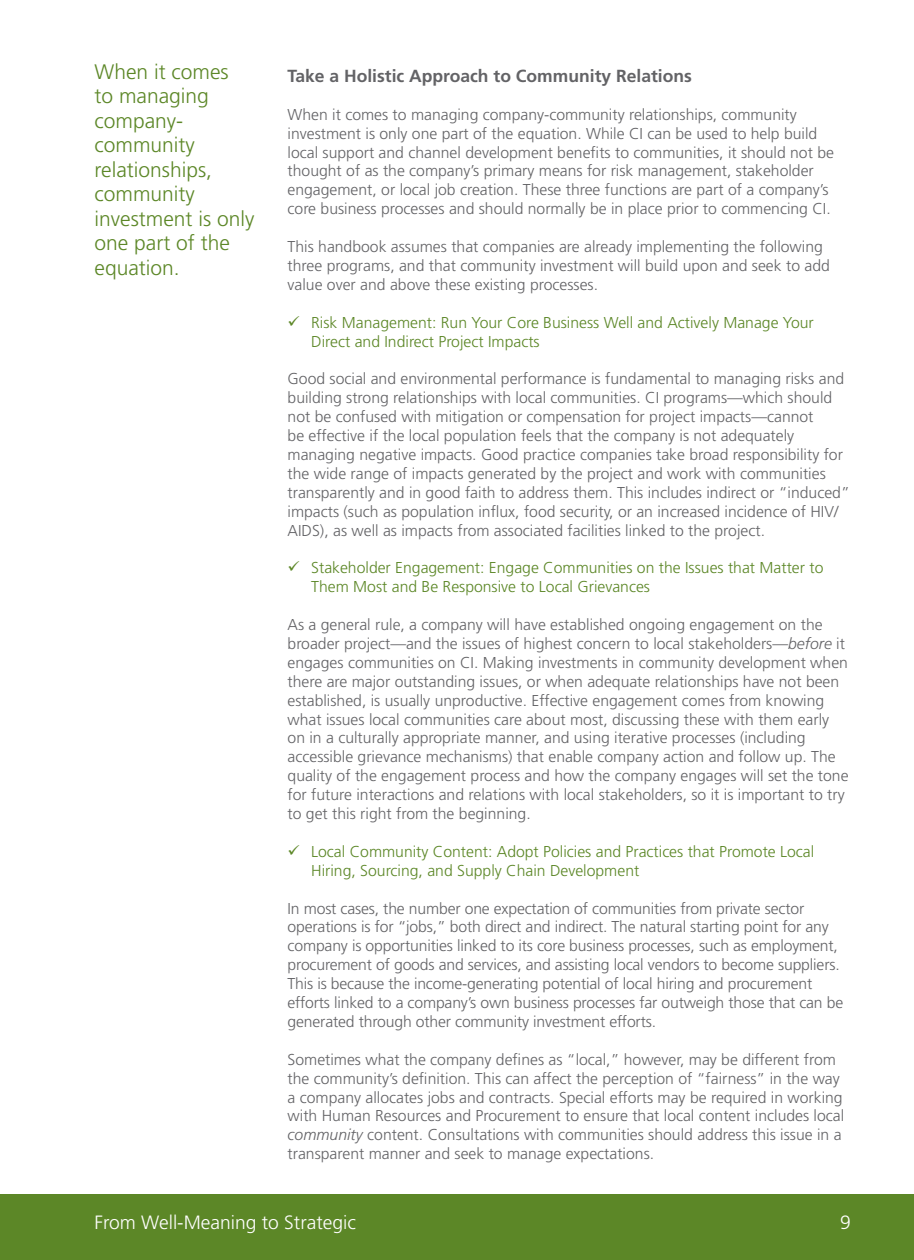
<style>
.page{position:relative;width:914px;height:1260px;background:#fff}
.page>*{position:absolute;margin:0;border:0;box-sizing:border-box;transform-origin:0 0}
.t1{font:300 21px/24.5px "Frutiger LT";color:#5c8727}
.t2{font:300 19.25px "Frutiger LT";color:#fff}
.t3{font:700 17.5px "Frutiger LT";color:#636366}
.t4{font:300 15.75px/18.9px "Frutiger LT";color:#636366}
.t5{font:300 15.75px/18.9px "Frutiger LT";color:#5c8727}
.s1{font-style:italic}
</style>
<div class="page">
<div style="left:0;top:1194px;width:914px;height:66px;background:#5c8727"></div>
<h1 class="t1" style="left:94px;top:60px;width:161px">When it comes<br>to managing company&shy;community relationships, community investment is only one part of the equation.</h1>
<p class="t3" style="left:287px;top:66px;width:406px">Take a Holistic Approach to Community Relations</p>
<p class="t4" style="left:287px;top:105px;width:548px">When it comes to managing company-community relationships, community investment is only one part of the equation. While CI can be used to help build local support and channel development benefits to communities, it should not be thought of as the company’s primary means for risk management, stakeholder engagement, or local job creation. These three functions are part of a company’s core business processes and should normally be in place prior to commencing CI.</p>
<p class="t4" style="left:287px;top:237px;width:544px">This handbook assumes that companies are already implementing the following three programs, and that community investment will build upon and seek to add value over and above these existing processes.</p>
<p class="t5" style="left:311px;top:313px;width:504px;text-indent:-24px">✓ Risk Management: Run Your Core Business Well and Actively Manage Your<br>Direct and Indirect Project Impacts</p>
<p class="t4" style="left:287px;top:370px;width:563px">Good social and environmental performance is fundamental to managing risks and building strong relationships with local communities. CI programs—which should not be confused with mitigation or compensation for project impacts—cannot<br>be effective if the local population feels that the company is not adequately managing negative impacts. Good practice companies take broad responsibility for the wide range of impacts generated by the project and work with communities transparently and in good faith to address them. This includes indirect or “induced” impacts (such as population influx, food security, or an increased incidence of HIV/ AIDS), as well as impacts from associated facilities linked to the project.</p>
<p class="t5" style="left:311px;top:559px;width:513px;text-indent:-24px">✓ Stakeholder Engagement: Engage Communities on the Issues that Matter to<br>Them Most and Be Responsive to Local Grievances</p>
<p class="t4" style="left:287px;top:615px;width:562px">As a general rule, a company will have established ongoing engagement on the broader project—and the issues of highest concern to local stakeholders—<span class="s1">before</span> it engages communities on CI. Making investments in community development when there are major outstanding issues, or when adequate relationships have not been established, is usually unproductive. Effective engagement comes from knowing what issues local communities care about most, discussing these with them early on in a culturally appropriate manner, and using iterative processes (including accessible grievance mechanisms) that enable company action and follow up. The quality of the engagement process and how the company engages will set the tone for future interactions and relations with local stakeholders, so it is important to try to get this right from the beginning.</p>
<p class="t5" style="left:311px;top:842px;width:504px;text-indent:-24px">✓ Local Community Content: Adopt Policies and Practices that Promote Local<br>Hiring, Sourcing, and Supply Chain Development</p>
<p class="t4" style="left:287px;top:899px;width:557px">In most cases, the number one expectation of communities from private sector operations is for “jobs,” both direct and indirect. The natural starting point for any company is opportunities linked to its core business processes, such as employment, procurement of goods and services, and assisting local vendors to become suppliers.<br>This is because the income-generating potential of local hiring and procurement efforts linked to a company’s own business processes far outweigh those that can be generated through other community investment efforts.</p>
<p class="t4" style="left:287px;top:1050px;width:558px">Sometimes what the company defines as “local,” however, may be different from the community’s definition. This can affect the perception of “fairness” in the way a company allocates jobs and contracts. Special efforts may be required in working with Human Resources and Procurement to ensure that local content includes local <span class="s1">community</span> content. Consultations with communities should address this issue in a transparent manner and seek to manage expectations.</p>
<p class="t2" style="left:94px;top:1212px;width:263px">From Well-Meaning to Strategic</p>
<p class="t2" style="left:840px;top:1212px;width:12px">9</p>
</div>
